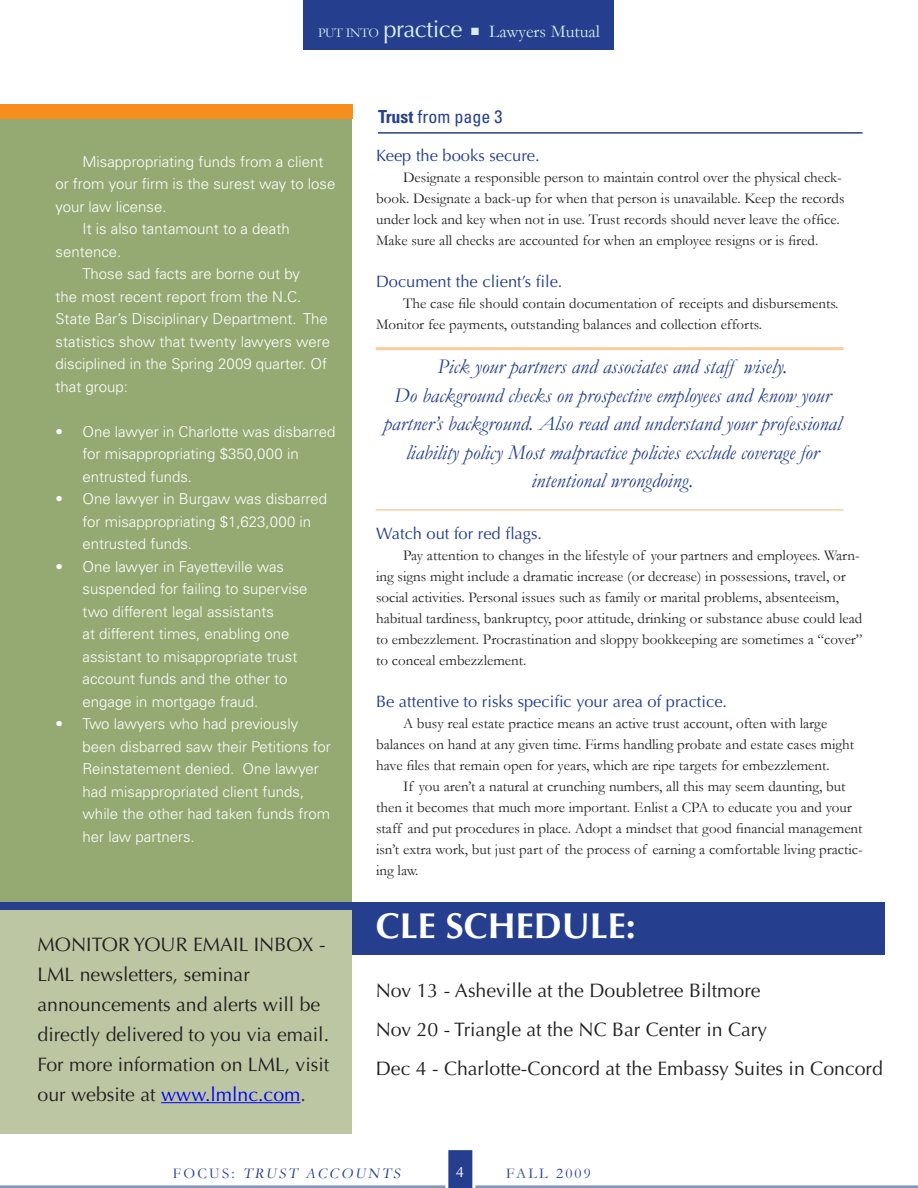
<style>
.page{position:relative;width:918px;height:1188px;background:#fff}
.page>*{position:absolute;margin:0;border:0;box-sizing:border-box;transform-origin:0 0}
.jumpto{font:700 36px "Optima";color:#fff}
.bodytext{font:italic 21px/28.5px "Garamond";color:#253f8e;text-align:center}
.jumpto-2{font:19.5px/30px "Optima";color:#231f20}
.t1{font:18px "Garamond";color:#d8eeee}
.jumpto-3{font:condensed 18px "Univers";color:#253f8e}
.subheads{font:16.5px "Optima";color:#253f8e}
.bodytext-2{font:15px/21px "Garamond";color:#231f20}
.bodytext-3{font:300 15px/22.5px "Univers";color:#fff}
.t2{font:15px "Garamond";letter-spacing:.15em;color:#253f8e}
.t3{font:italic 15px "Garamond";color:#253f8e}
.t4{font:15px "Optima";color:#fff}
.t5{font:13.5px "Garamond";color:#d8eeee}
.s1{font-size:13.5px}
.s2{font-family:"Optima";font-size:24px}
.s3{color:#00f}
.s4{font-weight:700}
.s5{font-style:italic}
</style>
<div class="page">
<div style="left:304px;top:0;width:310px;height:50px;background:#253f8e"></div>
<hr style="left:0;top:1185px;width:918px;height:3px;background:#8598b9">
<svg style="left:445px;top:1150px;width:30px;height:38px"></svg>
<div style="left:345px;top:903px;width:540px;height:52px;background:#253f8e"></div>
<hr style="left:376px;top:347px;width:468px;height:3px;background:#fdce9d">
<hr style="left:376px;top:509px;width:468px;height:2px;background:#fdce9d">
<hr style="left:378px;top:132px;width:484px;height:2px;background:#253f8e">
<div style="left:0;top:105px;width:352px;height:1029px;background:#94aa72"></div>
<div style="left:0;top:104px;width:352px;height:15px;background:#f68e1e"></div>
<div style="left:0;top:906px;width:352px;height:228px;background:#bcc6a2"></div>
<div style="left:0;top:903px;width:429px;height:7px;background:#253f8e"></div>
<hr style="left:161px;top:1102px;width:139px;height:1px;background:#00f">
<p class="t5" style="left:318px;top:24px;width:10px">put</p>
<p class="t1" style="left:346px;top:20px;width:256px"><span class="s1">into</span> <span class="s2">practice</span> ■ Lawyers Mutual</p>
<p class="bodytext-3" style="left:56px;top:150px;width:281px;text-indent:27px">Misappropriating funds from a client or from your firm is the surest way to lose your law license.</p>
<p class="bodytext-3" style="left:56px;top:217px;width:236px;text-indent:27px">It is also tantamount to a death sentence.</p>
<p class="bodytext-3" style="left:56px;top:262px;width:276px;text-indent:27px">Those sad facts are borne out by<br>the most recent report from the N.C.<br>State Bar’s Disciplinary Department. The statistics show that twenty lawyers were disciplined in the Spring 2009 quarter. Of that group:</p>
<p class="bodytext-3" style="left:82px;top:420px;width:254px;text-indent:-27px">• One lawyer in Charlotte was disbarred for misappropriating $350,000 in entrusted funds.</p>
<p class="bodytext-3" style="left:82px;top:487px;width:246px;text-indent:-27px">• One lawyer in Burgaw was disbarred for misappropriating $1,623,000 in entrusted funds.</p>
<p class="bodytext-3" style="left:82px;top:555px;width:227px;text-indent:-27px">• One lawyer in Fayetteville was suspended for failing to supervise two different legal assistants<br>at different times, enabling one assistant to misappropriate trust account funds and the other to engage in mortgage fraud.</p>
<p class="bodytext-3" style="left:82px;top:712px;width:250px;text-indent:-27px">• Two lawyers who had previously been disbarred saw their Petitions for<br>Reinstatement denied. One lawyer had misappropriated client funds, while the other had taken funds from her law partners.</p>
<p class="jumpto-2" style="left:38px;top:929px;width:290px">Monitor you r email inbox -</p>
<p class="jumpto-2" style="left:38px;top:959px;width:13px">LML</p>
<p class="jumpto-2" style="left:38px;top:959px;width:293px;text-indent:42px">newsletters, seminar announcements and alerts will be directly delivered to you via email.<br>For more information on LML</p>
<p class="jumpto-2" style="left:38px;top:1049px;width:293px;text-indent:247px">, visit our website at <span class="s3">www.lmlnc.com</span>.</p>
<p class="jumpto-3" style="left:378px;top:105px;width:126px"><span class="s4">Trust</span> from page 3</p>
<p class="subheads" style="left:376px;top:145px;width:165px">Keep the books secure.</p>
<p class="bodytext-2" style="left:376px;top:166px;width:470px;text-indent:27px">Designate a responsible person to maintain control over the physical check&shy;book. Designate a back-up for when that person is unavailable. Keep the records under lock and key when not in use. Trust records should never leave the office.<br>Make sure all checks are accounted for when an employee resigns or is fired.</p>
<p class="subheads" style="left:376px;top:271px;width:188px">Document the client’s file.</p>
<p class="bodytext-2" style="left:376px;top:292px;width:464px;text-indent:27px">The case file should contain documentation of receipts and disbursements.<br>Monitor fee payments, outstanding balances and collection efforts.</p>
<p class="bodytext" style="left:437px;top:352px;width:352px">Pick your partners and associates and staff wisely.</p>
<p class="bodytext" style="left:383px;top:381px;width:460px">Do background checks on prospective employees and know your partner’s background. Also read and understand your professional liability policy Most malpractice policies exclude coverage for intentional wrongdoing.</p>
<p class="subheads" style="left:376px;top:523px;width:167px">Watch out for red flags.</p>
<p class="bodytext-2" style="left:376px;top:544px;width:488px;text-indent:27px">Pay attention to changes in the lifestyle of your partners and employees. Warn&shy;ing signs might include a dramatic increase (or decrease) in possessions, travel, or social activities. Personal issues such as family or marital problems, absenteeism, habitual tardiness, bankruptcy, poor attitude, drinking or substance abuse could lead to embezzlement. Procrastination and sloppy bookkeeping are sometimes a “cover” to conceal embezzlement.</p>
<p class="subheads" style="left:376px;top:691px;width:353px">Be attentive to risks specific your area of practice.</p>
<p class="bodytext-2" style="left:376px;top:712px;width:480px;text-indent:27px">A busy real estate practice means an active trust account, often with large balances on hand at any given time. Firms handling probate and estate cases might have files that remain open for years, which are ripe targets for embezzlement.</p>
<p class="bodytext-2" style="left:376px;top:775px;width:488px;text-indent:27px">If you aren’t a natural at crunching numbers, all this may seem daunting, but then it becomes that much more important. Enlist a CPA to educate you and your staff and put procedures in place. Adopt a mindset that good financial management isn’t extra work, but just part of the process of earning a comfortable living practic&shy;ing law.</p>
<p class="jumpto" style="left:376px;top:905px;width:262px">CLE SCHEDULE:</p>
<p class="jumpto-2" style="left:376px;top:975px;width:386px">Nov 13 - Asheville at the Doubletree Biltmore</p>
<p class="jumpto-2" style="left:376px;top:1014px;width:393px">Nov 20 - Triangle at the NC Bar Center in Cary</p>
<p class="jumpto-2" style="left:376px;top:1053px;width:509px">Dec 4 - Charlotte-Concord at the Embassy Suites in Concord</p>
<p class="t2" style="left:173px;top:1164px;width:94px">FOCUS: <span class="s5">TRUST</span></p>
<p class="t3" style="left:306px;top:1164px;width:14px">ACCOU</p>
<p class="t3" style="left:368px;top:1164px;width:37px">NTS</p>
<p class="t4" style="left:456px;top:1163px;width:10px">4</p>
<p class="t2" style="left:506px;top:1164px;width:22px">Fall</p>
<p class="t2" style="left:556px;top:1164px;width:36px">2009</p>
</div>
